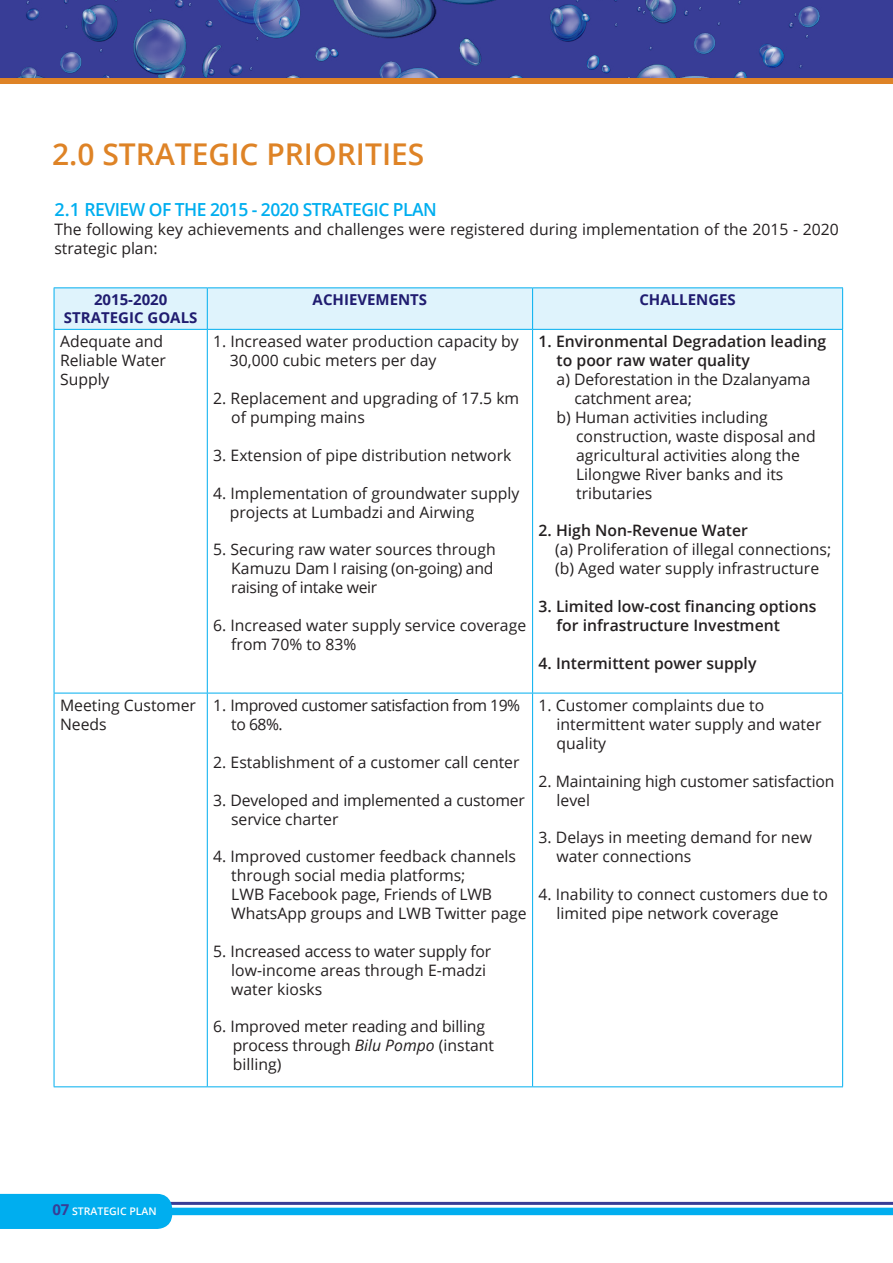
<style>
.page{position:relative;width:893px;height:1263px;background:#fff}
.page>*{position:absolute;margin:0;border:0;box-sizing:border-box;transform-origin:0 0}
.t1{font:600 30px "Open Sans";color:#de8326}
.t2{font:600 18px "Open Sans";letter-spacing:-.03em;color:#00aeef}
.t3{font:15.75px/18.9px "Open Sans";color:#231f20}
.t4{font:600 15.75px "Open Sans";color:#231f20}
.t5{font:15.75px/18.9px "Open Sans";letter-spacing:-.02em;color:#231f20}
.t6{font:15.75px "Open Sans";letter-spacing:-.03em;color:#231f20}
.t7{font:700 15px "Open Sans";color:#201c70}
.t8{font:700 15px "Open Sans";color:#383d96}
.t9{font:600 10.5px "Open Sans";color:#fff}
.s1{font-style:italic}
</style>
<div class="page">
<img style="left:0;top:0;width:893px;height:78px">
<div style="left:0;top:78px;width:893px;height:6px;background:#de8326"></div>
<div style="left:55px;top:288px;width:787px;height:41px;background:#dff3fc"></div>
<hr style="left:54px;top:287px;width:153px;height:1px;background:#00aeef">
<hr style="left:54px;top:288px;width:1px;height:41px;background:#00aeef">
<hr style="left:207px;top:287px;width:326px;height:1px;background:#00aeef">
<hr style="left:207px;top:288px;width:1px;height:41px;background:#00aeef">
<hr style="left:533px;top:287px;width:310px;height:1px;background:#00aeef">
<hr style="left:532px;top:288px;width:1px;height:41px;background:#00aeef">
<hr style="left:842px;top:288px;width:1px;height:41px;background:#00aeef">
<hr style="left:54px;top:329px;width:153px;height:1px;background:#00aeef">
<hr style="left:54px;top:330px;width:1px;height:363px;background:#00aeef">
<hr style="left:207px;top:329px;width:326px;height:1px;background:#00aeef">
<hr style="left:207px;top:330px;width:1px;height:363px;background:#00aeef">
<hr style="left:533px;top:329px;width:310px;height:1px;background:#00aeef">
<hr style="left:532px;top:330px;width:1px;height:363px;background:#00aeef">
<hr style="left:842px;top:330px;width:1px;height:363px;background:#00aeef">
<hr style="left:54px;top:693px;width:153px;height:1px;background:#00aeef">
<hr style="left:54px;top:693px;width:1px;height:393px;background:#00aeef">
<hr style="left:207px;top:693px;width:326px;height:1px;background:#00aeef">
<hr style="left:207px;top:693px;width:1px;height:393px;background:#00aeef">
<hr style="left:533px;top:693px;width:310px;height:1px;background:#00aeef">
<hr style="left:532px;top:693px;width:1px;height:393px;background:#00aeef">
<hr style="left:842px;top:693px;width:1px;height:393px;background:#00aeef">
<hr style="left:54px;top:1086px;width:153px;height:1px;background:#00aeef">
<hr style="left:207px;top:1086px;width:326px;height:1px;background:#00aeef">
<hr style="left:533px;top:1086px;width:310px;height:1px;background:#00aeef">
<hr style="left:128px;top:1202px;width:765px;height:3px;background:#383d96">
<div style="left:0;top:1194px;width:172px;height:35px;background:#00aeef"></div>
<div style="left:166px;top:1208px;width:727px;height:7px;background:#00aeef"></div>
<p class="t1" style="left:52px;top:133px;width:374px">2.0 STRATEGIC PRIORITIES</p>
<p class="t2" style="left:54px;top:197px;width:384px">2.1 REVIEW OF THE 2015 - 2020 STRATEGIC PLAN</p>
<p class="t3" style="left:54px;top:220px;width:786px">The following key achievements and challenges were registered during implementation of the 2015 - 2020 strategic plan:</p>
<p class="t7" style="left:94px;top:289px;width:75px">2015-2020</p>
<p class="t7" style="left:64px;top:307px;width:135px">STRATEGIC GOALS</p>
<p class="t3" style="left:60px;top:332px;width:105px">Adequate and</p>
<p class="t3" style="left:60px;top:351px;width:108px">Reliable Water<br>Supply</p>
<p class="t7" style="left:313px;top:289px;width:116px">ACHIEVEMENTS</p>
<p class="t7" style="left:639px;top:289px;width:98px">CHALLENGES</p>
<p class="t3" style="left:213px;top:332px;width:307px">1. Increased water production capacity by</p>
<p class="t3" style="left:230px;top:351px;width:208px">30,000 cubic meters per day</p>
<p class="t3" style="left:213px;top:388px;width:307px">2. Replacement and upgrading of 17.5 km</p>
<p class="t3" style="left:231px;top:407px;width:135px">of pumping mains</p>
<p class="t3" style="left:213px;top:445px;width:300px">3. Extension of pipe distribution network</p>
<p class="t3" style="left:213px;top:483px;width:307px">4. Implementation of groundwater supply</p>
<p class="t3" style="left:230px;top:502px;width:246px">projects at Lumbadzi and Airwing</p>
<p class="t3" style="left:213px;top:540px;width:284px">5. Securing raw water sources through</p>
<p class="t5" style="left:231px;top:559px;width:264px">Kamuzu Dam I raising (on-going) and raising of intake weir</p>
<p class="t3" style="left:213px;top:615px;width:314px">6. Increased water supply service coverage</p>
<p class="t3" style="left:231px;top:634px;width:127px">from 70% to 83%</p>
<p class="t4" style="left:539px;top:331px;width:289px">1. Environmental Degradation leading</p>
<p class="t4" style="left:557px;top:350px;width:195px">to poor raw water quality</p>
<p class="t3" style="left:557px;top:370px;width:255px">a) Deforestation in the Dzalanyama</p>
<p class="t3" style="left:575px;top:388px;width:119px">catchment area;</p>
<p class="t3" style="left:557px;top:407px;width:213px">b) Human activities including</p>
<p class="t3" style="left:576px;top:426px;width:241px">construction, waste disposal and agricultural activities along the<br>Lilongwe River banks and its</p>
<p class="t3" style="left:576px;top:483px;width:78px">tributaries</p>
<p class="t4" style="left:539px;top:520px;width:211px">2. High Non-Revenue Water</p>
<p class="t3" style="left:555px;top:540px;width:278px">(a) Proliferation of illegal connections;</p>
<p class="t3" style="left:555px;top:559px;width:266px">(b) Aged water supply infrastructure</p>
<p class="t4" style="left:539px;top:595px;width:279px">3. Limited low-cost financing options</p>
<p class="t4" style="left:557px;top:614px;width:225px">for infrastructure Investment</p>
<p class="t4" style="left:539px;top:652px;width:219px">4. Intermittent power supply</p>
<p class="t3" style="left:60px;top:695px;width:137px">Meeting Customer<br>Needs</p>
<p class="t6" style="left:213px;top:695px;width:308px">1. Improved customer satisfaction from 19%</p>
<p class="t3" style="left:231px;top:714px;width:53px">to 68%.</p>
<p class="t3" style="left:213px;top:752px;width:308px">2. Establishment of a customer call center</p>
<p class="t3" style="left:213px;top:790px;width:313px">3. Developed and implemented a customer</p>
<p class="t3" style="left:231px;top:809px;width:109px">service charter</p>
<p class="t3" style="left:213px;top:847px;width:304px">4. Improved customer feedback channels</p>
<p class="t3" style="left:231px;top:866px;width:297px">through social media platforms;<br>LWB Facebook page, Friends of LWB<br>WhatsApp groups and LWB Twitter page</p>
<p class="t3" style="left:213px;top:941px;width:280px">5. Increased access to water supply for</p>
<p class="t3" style="left:231px;top:960px;width:256px">low-income areas through E-madzi water kiosks</p>
<p class="t3" style="left:213px;top:1017px;width:273px">6. Improved meter reading and billing</p>
<p class="t3" style="left:233px;top:1036px;width:263px">process through <span class="s1">Bilu Pompo</span> (instant billing)</p>
<p class="t3" style="left:539px;top:695px;width:227px">1. Customer complaints due to</p>
<p class="t3" style="left:557px;top:714px;width:266px">intermittent water supply and water quality</p>
<p class="t3" style="left:539px;top:771px;width:297px">2. Maintaining high customer satisfaction</p>
<p class="t3" style="left:557px;top:790px;width:35px">level</p>
<p class="t3" style="left:539px;top:828px;width:275px">3. Delays in meeting demand for new</p>
<p class="t3" style="left:557px;top:847px;width:136px">water connections</p>
<p class="t3" style="left:539px;top:884px;width:291px">4. Inability to connect customers due to</p>
<p class="t3" style="left:557px;top:903px;width:223px">limited pipe network coverage</p>
<p class="t8" style="left:52px;top:1199px;width:19px">07</p>
<p class="t9" style="left:72px;top:1204px;width:86px">STRATEGIC PLAN</p>
</div>
